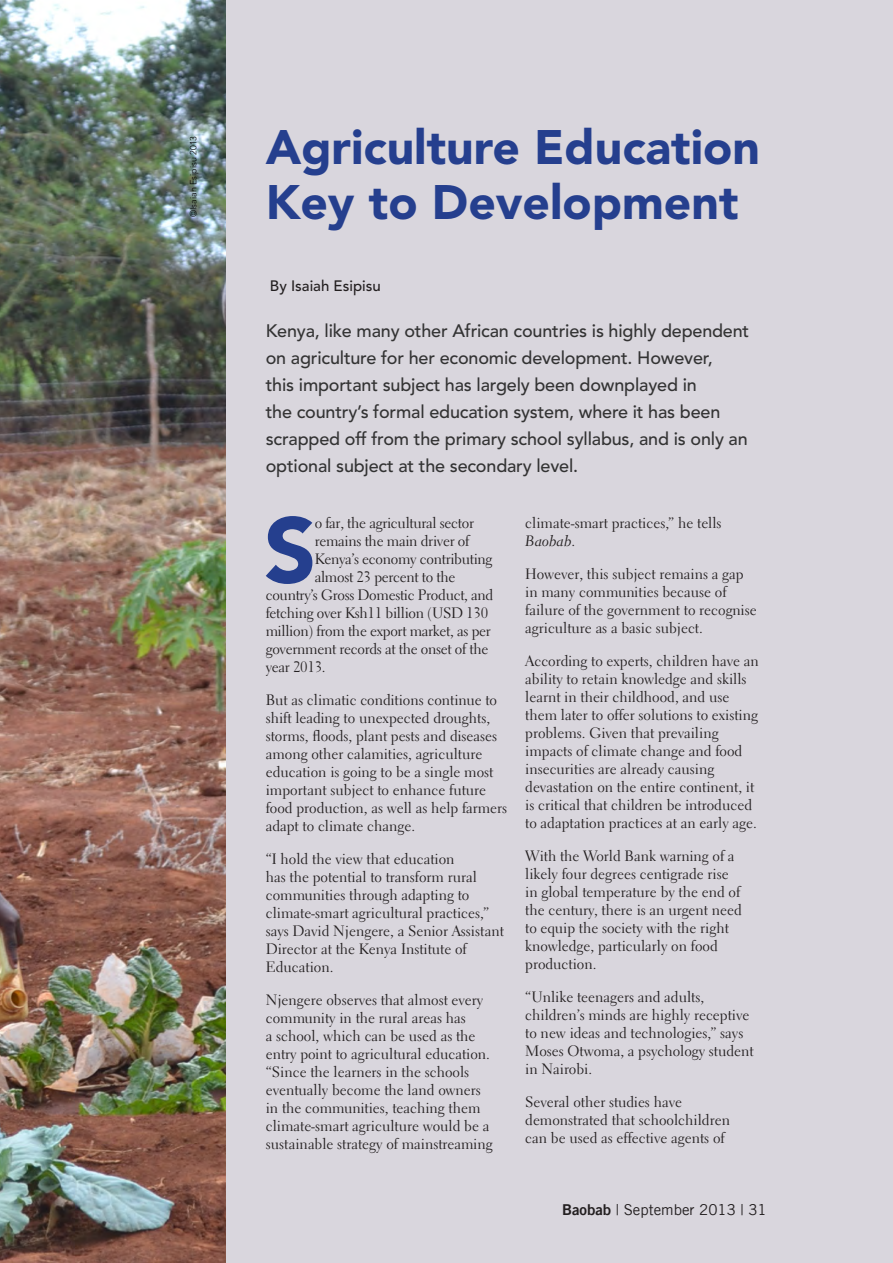
<style>
.page{position:relative;width:893px;height:1263px;background:#fff}
.page>*{position:absolute;margin:0;border:0;box-sizing:border-box;transform-origin:0 0}
.t1{font:900 91.2px "Avenir LT Std";color:#253f8e}
.t2{font:900 48px/55.2px "Avenir LT Std";color:#253f8e}
.Intro{font:500 18px/27px "Avenir LT Std";letter-spacing:-.01em;color:#333}
.t3{font:15px/18px "Electra LH";color:#231f20}
.t4{font:15px "Electra LH";letter-spacing:-.02em;color:#231f20}
.t5{font:15px "Trade Gothic";color:#231f20}
.Author{font:500 15px "Avenir LT Std";color:#231f20}
.Captions3{font:300 9px "Avenir LT Std";color:#000}
.s1{font-family:"Electra LH Cursive"}
.s2{font-family:"Trade Gothic Bold Two"}
</style>
<div class="page">
<img style="left:0;top:0;width:227px;height:1263px">
<div style="left:227px;top:0;width:666px;height:1263px;background:#d9d6dd"></div>
<p class="Captions3" style="left:188px;top:217px;width:83px;rotate:-90deg">©Isaiah Esipisu 2013</p>
<h1 class="t2" style="left:266px;top:119px;width:496px">Agriculture Education<br>Key to Development</h1>
<p class="Author" style="left:270px;top:277px;width:112px">By Isaiah Esipisu</p>
<p class="Intro" style="left:266px;top:317px;width:485px">Kenya, like many other African countries is highly dependent on agriculture for her economic development. However,<br>this important subject has largely been downplayed in<br>the country’s formal education system, where it has been scrapped off from the primary school syllabus, and is only an optional subject at the secondary level.</p>
<p class="t1" style="left:264px;top:495px;width:54px">S</p>
<p class="t4" style="left:315px;top:514px;width:161px">o far, the agricultural sector</p>
<p class="t4" style="left:315px;top:532px;width:156px">remains the main driver of</p>
<p class="t4" style="left:315px;top:550px;width:179px">Kenya’s economy contributing</p>
<p class="t4" style="left:315px;top:568px;width:142px">almost 23 percent to the</p>
<p class="t4" style="left:266px;top:586px;width:229px">country’s Gross Domestic Product, and</p>
<p class="t4" style="left:266px;top:604px;width:224px">fetching over Ksh11 billion (USD 130</p>
<p class="t4" style="left:266px;top:622px;width:227px">million) from the export market, as per</p>
<p class="t4" style="left:266px;top:640px;width:224px">government records at the onset of the</p>
<p class="t4" style="left:266px;top:658px;width:61px">year 2013.</p>
<p class="t3" style="left:266px;top:691px;width:243px">But as climatic conditions continue to shift leading to unexpected droughts, storms, floods, plant pests and diseases among other calamities, agriculture education is going to be a single most important subject to enhance future food production, as well as help farmers adapt to climate change.</p>
<p class="t3" style="left:266px;top:850px;width:240px">“I hold the view that education<br>has the potential to transform rural communities through adapting to climate-smart agricultural practices,” says David Njengere, a Senior Assistant<br>Director at the Kenya Institute of<br>Education.</p>
<p class="t3" style="left:266px;top:991px;width:228px">Njengere observes that almost every community in the rural areas has<br>a school, which can be used as the entry point to agricultural education. “Since the learners in the schools eventually become the land owners in the communities, teaching them climate-smart agriculture would be a sustainable strategy of mainstreaming</p>
<p class="t3" style="left:525px;top:514px;width:198px">climate-smart practices,” he tells<br><span class="s1">Baobab</span>.</p>
<p class="t3" style="left:525px;top:565px;width:233px">However, this subject remains a gap in many communities because of failure of the government to recognise agriculture as a basic subject.</p>
<p class="t3" style="left:525px;top:652px;width:235px">According to experts, children have an ability to retain knowledge and skills learnt in their childhood, and use them later to offer solutions to existing problems. Given that prevailing impacts of climate change and food insecurities are already causing devastation on the entire continent, it is critical that children be introduced to adaptation practices at an early age.</p>
<p class="t3" style="left:525px;top:847px;width:218px">With the World Bank warning of a likely four degrees centigrade rise in global temperature by the end of the century, there is an urgent need to equip the society with the right knowledge, particularly on food production.</p>
<p class="t3" style="left:525px;top:988px;width:230px">“Unlike teenagers and adults, children’s minds are highly receptive to new ideas and technologies,” says<br>Moses Otwoma, a psychology student in Nairobi.</p>
<p class="t3" style="left:525px;top:1093px;width:206px">Several other studies have demonstrated that schoolchildren can be used as effective agents of</p>
<p class="t5" style="left:562px;top:1200px;width:206px"><span class="s2">Baobab</span> | September 2013 | 31</p>
</div>
